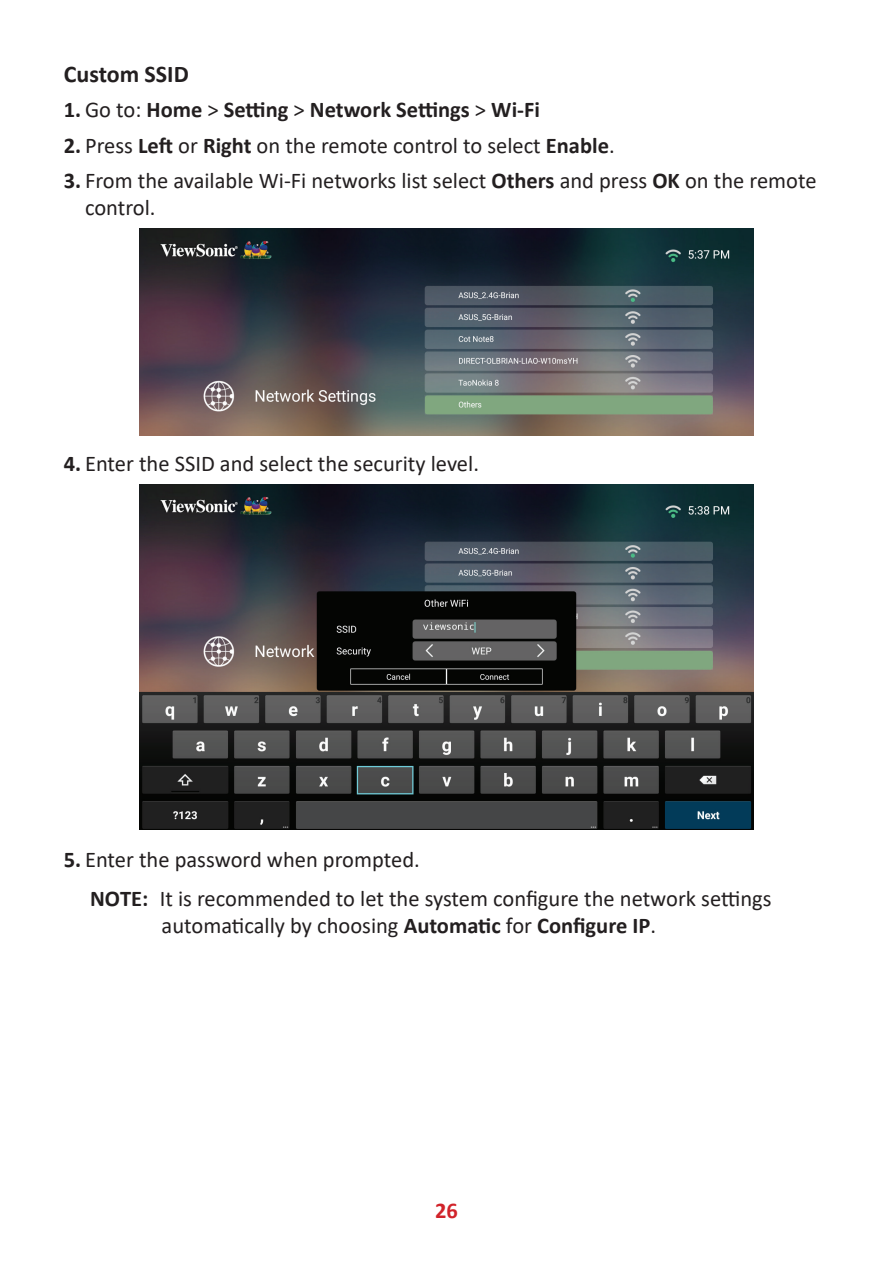
<style>
.page{position:relative;width:893px;height:1263px;background:#fff}
.page>*{position:absolute;margin:0;border:0;box-sizing:border-box;transform-origin:0 0}
.t1{font:700 24px "Calibri";color:#231f20}
.t2{font:22.5px/27px "Calibri";color:#231f20}
.t3{font:700 22.5px "Calibri";color:#231f20}
.t4{font:700 22.5px "Calibri";color:#d1232a}
.s1{font-weight:400}
.s2{font-weight:700}
</style>
<div class="page">
<img style="left:140px;top:229px;width:613px;height:207px">
<img style="left:140px;top:485px;width:613px;height:345px">
<p class="t1" style="left:64px;top:57px;width:127px">Custom SSID</p>
<p class="t3" style="left:64px;top:94px;width:478px">1. <span class="s1">Go to:</span> Home <span class="s1">&gt;</span> Setting <span class="s1">&gt;</span> Network Settings <span class="s1">&gt;</span> Wi-Fi</p>
<p class="t2" style="left:64px;top:131px;width:552px"><span class="s2">2.</span> Press <span class="s2">Left</span> or <span class="s2">Right</span> on the remote control to select <span class="s2">Enable</span>.</p>
<p class="t2" style="left:85px;top:167px;width:733px;text-indent:-21px"><span class="s2">3.</span> From the available Wi-Fi networks list select <span class="s2">Others</span> and press <span class="s2">OK</span> on the remote control.</p>
<p class="t2" style="left:64px;top:450px;width:417px"><span class="s2">4.</span> Enter the SSID and select the security level.</p>
<p class="t2" style="left:90px;top:839px;width:683px;line-height:39.8px;text-indent:-26px"><span class="s2">5.</span> Enter the password when prompted.<br><span class="s2">NOTE:</span> It is recommended to let the system configure the network settings</p>
<p class="t2" style="left:162px;top:912px;width:496px">automatically by choosing <span class="s2">Automatic</span> for <span class="s2">Configure IP</span>.</p>
<p class="t4" style="left:435px;top:1194px;width:24px">26</p>
</div>
